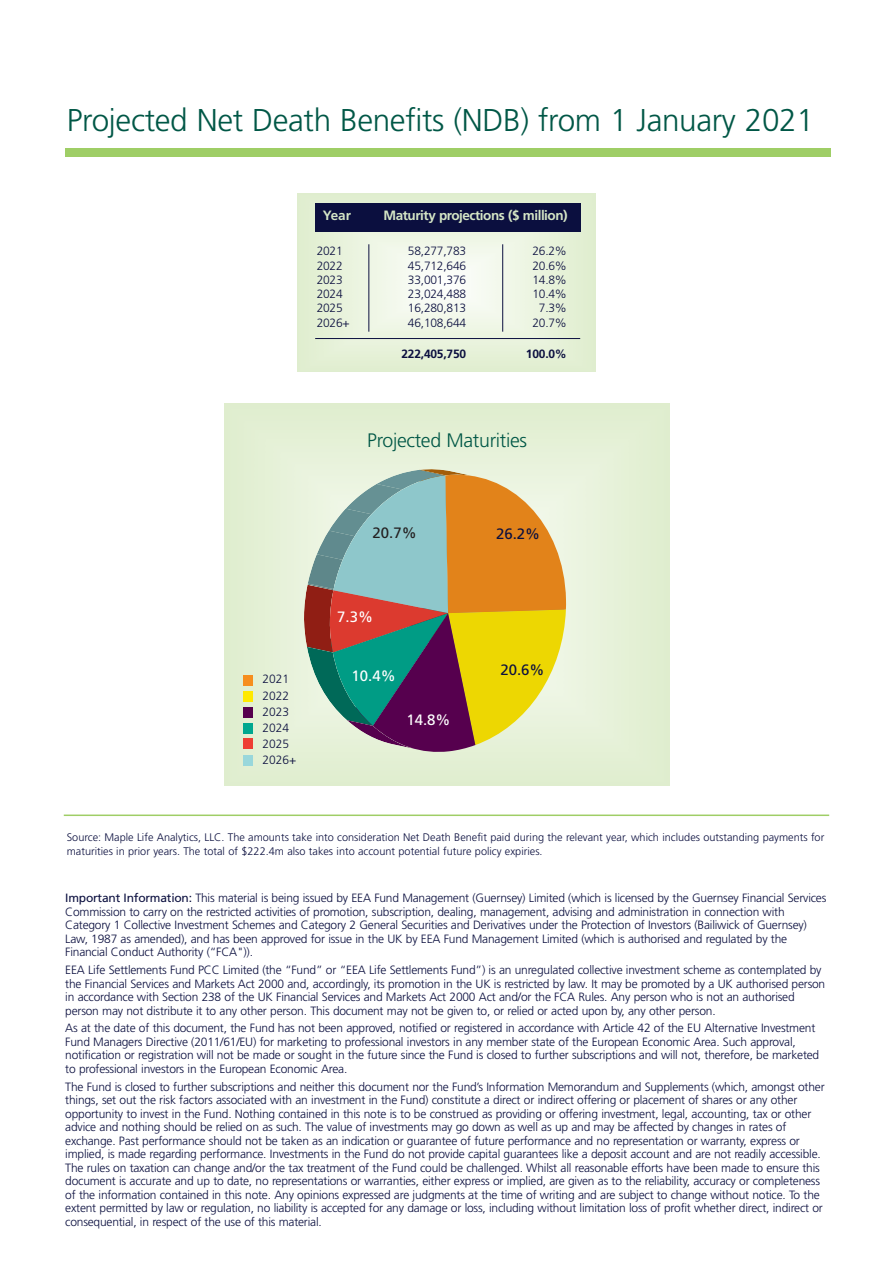
<style>
.page{position:relative;width:893px;height:1263px;background:#fff}
.page>*{position:absolute;margin:0;border:0;box-sizing:border-box;transform-origin:0 0}
.t1{font:300 31.5px "Frutiger";letter-spacing:-.01em;color:#005746}
.t2{font:300 19.5px "Frutiger";letter-spacing:-.015em;color:#005746}
.t3{font:15px "Frutiger";color:#fff}
.t4{font:15px "Frutiger";color:#0b0f3f}
.t5{font:15px "Frutiger";color:#231f20}
.t6{font:700 13.5px "Frutiger";letter-spacing:-.035em;color:#d5e6c6}
.t7{font:300 12px/13.5px "Frutiger";letter-spacing:-.015em;color:#0b0f3f}
.t8{font:700 12px "Frutiger";letter-spacing:-.015em;color:#0b0f3f}
.t9{font:300 10.95px/14px "Frutiger";color:#0b0f3f}
.s1{font-weight:400}
</style>
<div class="page">
<hr style="left:64px;top:814px;width:765px;height:2px;background:#9fce66">
<div style="left:65px;top:148px;width:766px;height:9px;background:#9fce66"></div>
<svg style="left:297px;top:194px;width:299px;height:178px;background:#e5eeda"></svg>
<div style="left:315px;top:203px;width:265px;height:28px;background:#0b0f3f"></div>
<hr style="left:369px;top:244px;width:1px;height:88px;background:#0b0f3f">
<hr style="left:502px;top:244px;width:1px;height:88px;background:#0b0f3f">
<div style="left:225px;top:404px;width:445px;height:382px;background:#e4f0d5"></div>
<svg style="left:304px;top:469px;width:262px;height:283px"></svg>
<div style="left:244px;top:675px;width:9px;height:11px;background:#f68e1e"></div>
<div style="left:244px;top:691px;width:9px;height:11px;background:#ffe901"></div>
<div style="left:244px;top:707px;width:9px;height:11px;background:#56004e"></div>
<div style="left:244px;top:724px;width:9px;height:10px;background:#00a78f"></div>
<div style="left:244px;top:739px;width:9px;height:10px;background:#ee3e34"></div>
<div style="left:244px;top:755px;width:9px;height:10px;background:#99d7db"></div>
<hr style="left:315px;top:338px;width:265px;height:1px;background:#0b0f3f">
<p class="t1" style="left:67px;top:107px;width:749px">Projected Net Death Benefits (NDB) from 1 January 2021</p>
<p class="t6" style="left:323px;top:210px;width:30px">Year</p>
<p class="t6" style="left:383px;top:210px;width:186px">Maturity projections ($ million)</p>
<p class="t7" style="left:317px;top:245px;width:28px">2021</p>
<p class="t7" style="left:408px;top:245px;width:60px">58,277,783</p>
<p class="t7" style="left:532px;top:245px;width:36px">26.2%</p>
<p class="t7" style="left:317px;top:260px;width:28px">2022</p>
<p class="t7" style="left:408px;top:260px;width:60px">45,712,646</p>
<p class="t7" style="left:532px;top:260px;width:36px">20.6%</p>
<p class="t7" style="left:317px;top:274px;width:28px">2023</p>
<p class="t7" style="left:408px;top:274px;width:60px">33,001,376</p>
<p class="t7" style="left:532px;top:274px;width:36px">14.8%</p>
<p class="t7" style="left:317px;top:288px;width:28px">2024</p>
<p class="t7" style="left:408px;top:288px;width:60px">23,024,488</p>
<p class="t7" style="left:532px;top:288px;width:36px">10.4%</p>
<p class="t7" style="left:317px;top:302px;width:28px">2025</p>
<p class="t7" style="left:408px;top:302px;width:60px">16,280,81 3</p>
<p class="t7" style="left:539px;top:302px;width:30px">7.3%</p>
<p class="t7" style="left:317px;top:317px;width:35px">2026+</p>
<p class="t7" style="left:408px;top:317px;width:60px">46,108,644</p>
<p class="t7" style="left:532px;top:317px;width:36px">20.7%</p>
<p class="t8" style="left:401px;top:349px;width:66px">222,405,750</p>
<p class="t8" style="left:526px;top:349px;width:43px">100.0%</p>
<p class="t2" style="left:367px;top:432px;width:161px">Projected Maturities</p>
<p class="t5" style="left:372px;top:527px;width:46px">20.7%</p>
<p class="t4" style="left:496px;top:527px;width:46px">26.2%</p>
<p class="t7" style="left:263px;top:673px;width:28px">2021</p>
<p class="t7" style="left:263px;top:689px;width:28px">2022</p>
<p class="t7" style="left:263px;top:706px;width:28px">2023</p>
<p class="t7" style="left:263px;top:722px;width:28px">2024</p>
<p class="t7" style="left:263px;top:738px;width:28px">2025</p>
<p class="t7" style="left:263px;top:754px;width:35px">2026+</p>
<p class="t3" style="left:337px;top:611px;width:37px">7.3%</p>
<p class="t3" style="left:351px;top:669px;width:46px">10.4%</p>
<p class="t3" style="left:406px;top:714px;width:46px">14.8%</p>
<p class="t4" style="left:500px;top:663px;width:46px">20.6%</p>
<p class="t9" style="left:67px;top:831px;width:759px">Source: Maple Life Analytics, LLC. The amounts take into consideration Net Death Benefit paid during the relevant year, which includes outstanding payments for maturities in prior years. The total of $222.4m also takes into account potential future policy expiries.</p>
<p class="t7" style="left:65px;top:892px;width:763px"><span class="s1">Important Information:</span> This material is being issued by EEA Fund Management (Guernsey) Limited (which is licensed by the Guernsey Financial Services Commission to carry on the restricted activities of promotion, subscription, dealing, management, advising and administration in connection with Category 1 Collective Investment Schemes and Category 2 General Securities and Derivatives under the Protection of Investors (Bailiwick of Guernsey)<br>Law, 1987 as amended), and has been approved for issue in the UK by EEA Fund Management Limited (which is authorised and regulated by the Financial Conduct Authority (“FCA")).</p>
<p class="t7" style="left:65px;top:964px;width:761px">EEA Life Settlements Fund PCC Limited (the “Fund” or “EEA Life Settlements Fund”) is an unregulated collective investment scheme as contemplated by the Financial Services and Markets Act 2000 and, accordingly, its promotion in the UK is restricted by law. It may be promoted by a UK authorised person in accordance with Section 238 of the UK Financial Services and Markets Act 2000 Act and/or the FCA Rules. Any person who is not an authorised person may not distribute it to any other person. This document may not be given to, or relied or acted upon by, any other person.</p>
<p class="t7" style="left:65px;top:1022px;width:755px">As at the date of this document, the Fund has not been approved, notified or registered in accordance with Article 42 of the EU Alternative Investment Fund Managers Directive (2011/61/EU) for marketing to professional investors in any member state of the European Economic Area. Such approval, notification or registration will not be made or sought in the future since the Fund is closed to further subscriptions and will not, therefore, be marketed to professional investors in the European Economic Area.</p>
<p class="t7" style="left:65px;top:1081px;width:761px">The Fund is closed to further subscriptions and neither this document nor the Fund’s Information Memorandum and Supplements (which, amongst other things, set out the risk factors associated with an investment in the Fund) constitute a direct or indirect offering or placement of shares or any other opportunity to invest in the Fund. Nothing contained in this note is to be construed as providing or offering investment, legal, accounting, tax or other advice and nothing should be relied on as such. The value of investments may go down as well as up and may be affected by changes in rates of exchange. Past performance should not be taken as an indication or guarantee of future performance and no representation or warranty, express or implied, is made regarding performance. Investments in the Fund do not provide capital guarantees like a deposit account and are not readily accessible.<br>The rules on taxation can change and/or the tax treatment of the Fund could be challenged. Whilst all reasonable efforts have been made to ensure this document is accurate and up to date, no representations or warranties, either express or implied, are given as to the reliability, accuracy or completeness of the information contained in this note. Any opinions expressed are judgments at the time of writing and are subject to change without notice. To the extent permitted by law or regulation, no liability is accepted for any damage or loss, including without limitation loss of profit whether direct, indirect or consequential, in respect of the use of this material.</p>
</div>
